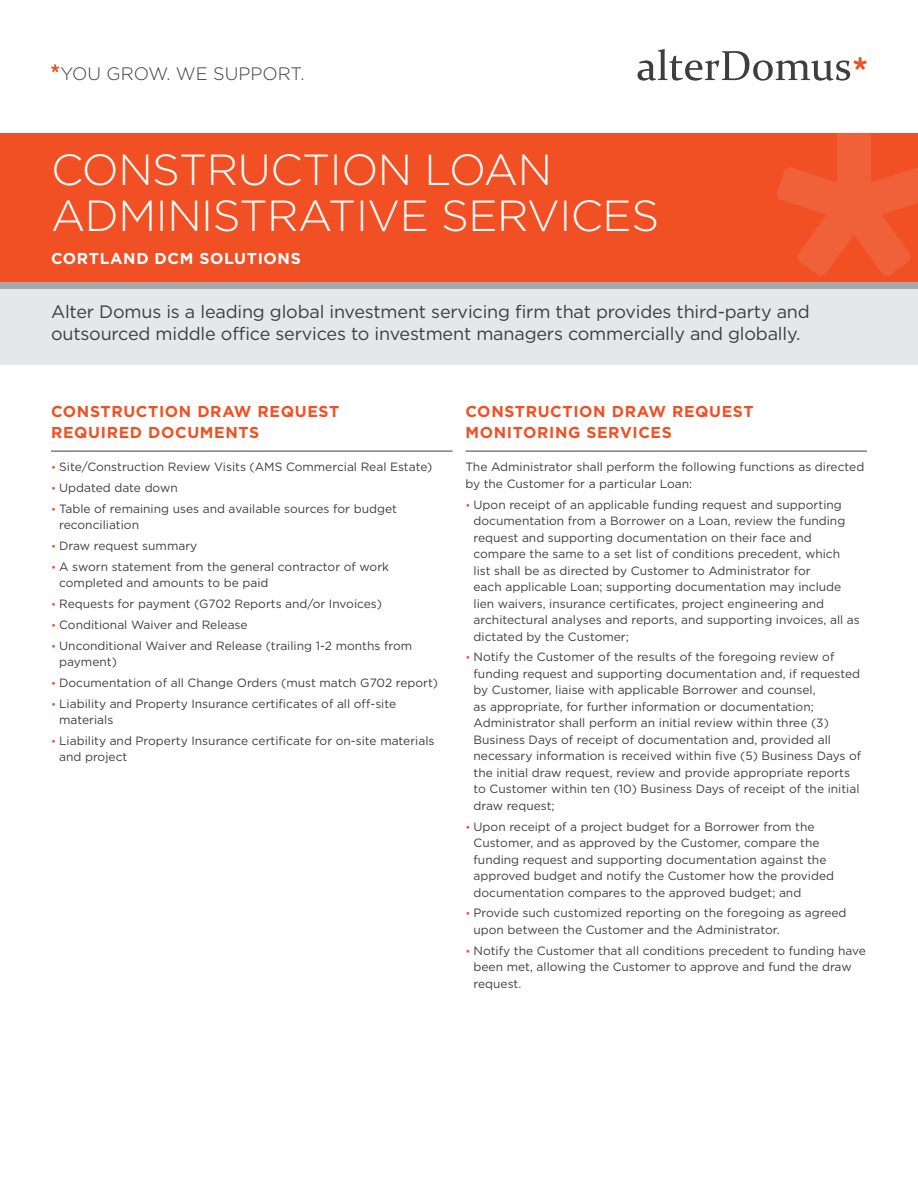
<style>
.page{position:relative;width:918px;height:1188px;background:#fff}
.page>*{position:absolute;margin:0;border:0;box-sizing:border-box;transform-origin:0 0}
.FS_5_Column_Headline{font:300 43.5px/46.5px "Gotham";letter-spacing:-.01em;color:#fff}
.FS_5_Column_SubHead{font:18px/22.5px "Gotham";letter-spacing:-.01em;color:#3e3e3f}
.FS_Strapline{font:300 18px "Gotham";color:#3e3e3f}
.FS_BP_Body_Text_Head{font:700 15.75px/21px "Gotham";letter-spacing:.04em;color:#f05024}
.FS_5_Column_Headline-2{font:700 15.75px "Gotham";letter-spacing:.04em;color:#fff}
.FS_BP_Body_Text_Bull{font:12px/16.5px "Gotham";color:#3e3e3f}
.s1{font-size:10.5px;color:#f05026}
</style>
<div class="page">
<div style="left:0;top:134px;width:918px;height:148px;background:#f05024"></div>
<div style="left:0;top:288px;width:918px;height:77px;background:#e6e7e9"></div>
<hr style="left:51px;top:451px;width:402px;height:1px;background:#3e3e3f">
<hr style="left:465px;top:451px;width:402px;height:1px;background:#3e3e3f">
<svg style="left:777px;top:134px;width:141px;height:142px"></svg>
<div style="left:0;top:282px;width:918px;height:6px;background:#a8a9ad"></div>
<svg style="left:637px;top:49px;width:230px;height:32px"></svg>
<svg style="left:51px;top:64px;width:8px;height:8px"></svg>
<p class="FS_Strapline" style="left:60px;top:64px;width:246px">YOU GROW. WE SUPPORT.</p>
<p class="FS_5_Column_Headline" style="left:51px;top:145px;width:610px">CONSTRUCTION LOAN<br>ADMINISTRATIVE SERVICES</p>
<p class="FS_5_Column_Headline-2" style="left:51px;top:249px;width:251px">CORTLAND DCM SOLUTIONS</p>
<p class="FS_5_Column_SubHead" style="left:51px;top:300px;width:760px">Alter Domus is a leading global investment servicing firm that provides third-party and outsourced middle office services to investment managers commercially and globally.</p>
<p class="FS_BP_Body_Text_Head" style="left:51px;top:400px;width:290px">CONSTRUCTION DRAW REQUEST<br>REQUIRED DOCUMENTS</p>
<p class="FS_BP_Body_Text_Bull" style="left:51px;top:459px;width:383px"><span class="s1">•</span> Site/Construction Review Visits (AMS Commercial Real Estate)</p>
<p class="FS_BP_Body_Text_Bull" style="left:51px;top:480px;width:128px"><span class="s1">•</span> Updated date down</p>
<p class="FS_BP_Body_Text_Bull" style="left:59px;top:500px;width:339px;text-indent:-8px"><span class="s1">•</span> Table of remaining uses and available sources for budget reconciliation</p>
<p class="FS_BP_Body_Text_Bull" style="left:51px;top:538px;width:148px"><span class="s1">•</span> Draw request summary</p>
<p class="FS_BP_Body_Text_Bull" style="left:59px;top:558px;width:331px;text-indent:-8px"><span class="s1">•</span> A sworn statement from the general contractor of work completed and amounts to be paid</p>
<p class="FS_BP_Body_Text_Bull" style="left:51px;top:596px;width:332px"><span class="s1">•</span> Requests for payment (G702 Reports and/or Invoices)</p>
<p class="FS_BP_Body_Text_Bull" style="left:51px;top:616px;width:198px"><span class="s1">•</span> Conditional Waiver and Release</p>
<p class="FS_BP_Body_Text_Bull" style="left:59px;top:637px;width:355px;text-indent:-8px"><span class="s1">•</span> Unconditional Waiver and Release (trailing 1-2 months from payment)</p>
<p class="FS_BP_Body_Text_Bull" style="left:51px;top:674px;width:389px"><span class="s1">•</span> Documentation of all Change Orders (must match G702 report)</p>
<p class="FS_BP_Body_Text_Bull" style="left:59px;top:695px;width:339px;text-indent:-8px"><span class="s1">•</span> Liability and Property Insurance certificates of all off-site materials</p>
<p class="FS_BP_Body_Text_Bull" style="left:59px;top:732px;width:377px;text-indent:-8px"><span class="s1">•</span> Liability and Property Insurance certificate for on-site materials and project</p>
<p class="FS_BP_Body_Text_Head" style="left:465px;top:400px;width:290px">CONSTRUCTION DRAW REQUEST<br>MONITORING SERVICES</p>
<p class="FS_BP_Body_Text_Bull" style="left:465px;top:459px;width:400px">The Administrator shall perform the following functions as directed by the Customer for a particular Loan:</p>
<p class="FS_BP_Body_Text_Bull" style="left:474px;top:496px;width:388px;text-indent:-8px"><span class="s1">•</span> Upon receipt of an applicable funding request and supporting documentation from a Borrower on a Loan, review the funding request and supporting documentation on their face and compare the same to a set list of conditions precedent, which list shall be as directed by Customer to Administrator for<br>each applicable Loan; supporting documentation may include lien waivers, insurance certificates, project engineering and architectural analyses and reports, and supporting invoices, all as dictated by the Customer;</p>
<p class="FS_BP_Body_Text_Bull" style="left:474px;top:649px;width:389px;text-indent:-8px"><span class="s1">•</span> Notify the Customer of the results of the foregoing review of funding request and supporting documentation and, if requested by Customer, liaise with applicable Borrower and counsel,<br>as appropriate, for further information or documentation; Administrator shall perform an initial review within three (3)<br>Business Days of receipt of documentation and, provided all necessary information is received within five (5) Business Days of the initial draw request, review and provide appropriate reports to Customer within ten (10) Business Days of receipt of the initial draw request;</p>
<p class="FS_BP_Body_Text_Bull" style="left:474px;top:818px;width:362px;text-indent:-8px"><span class="s1">•</span> Upon receipt of a project budget for a Borrower from the Customer, and as approved by the Customer, compare the funding request and supporting documentation against the approved budget and notify the Customer how the provided documentation compares to the approved budget; and</p>
<p class="FS_BP_Body_Text_Bull" style="left:474px;top:905px;width:375px;text-indent:-8px"><span class="s1">•</span> Provide such customized reporting on the foregoing as agreed upon between the Customer and the Administrator.</p>
<p class="FS_BP_Body_Text_Bull" style="left:474px;top:942px;width:394px;text-indent:-8px"><span class="s1">•</span> Notify the Customer that all conditions precedent to funding have been met, allowing the Customer to approve and fund the draw request.</p>
</div>
